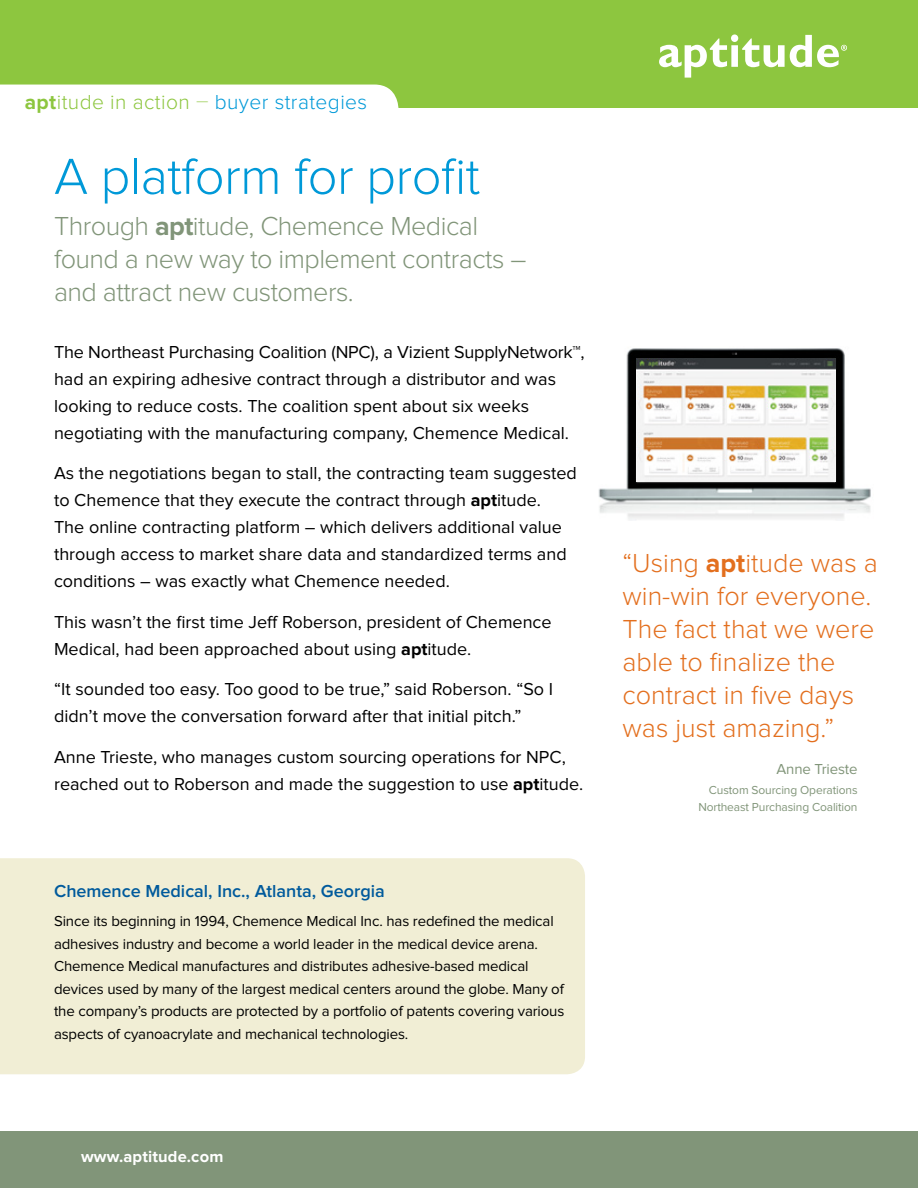
<style>
.page{position:relative;width:918px;height:1188px;background:#fff}
.page>*{position:absolute;margin:0;border:0;box-sizing:border-box;transform-origin:0 0}
.t1{font:300 52.5px "Proxima Nova";letter-spacing:-.01em;color:#0099d8}
.t2{font:300 27px/33px "Proxima Nova";color:#e36f1e}
.t3{font:300 27px/33px "Proxima Nova";letter-spacing:-.02em;color:#819579}
.t4{font:300 21px "Proxima Nova";letter-spacing:.02em;color:#0099d8}
.t5{font:18px/27px "Proxima Nova";color:#000}
.t6{font:600 18px "Proxima Nova";color:#005a9c}
.t7{font:700 16.5px "Proxima Nova";letter-spacing:.01em;color:#fff}
.t8{font:15px/22.5px "Proxima Nova";letter-spacing:-.01em;color:#000}
.t9{font:15px "Proxima Nova";letter-spacing:-.01em;color:#819579}
.t10{font:12px/16.5px "Proxima Nova";letter-spacing:-.01em;color:#819579;text-align:right}
.s1{font-weight:700;color:#8dc63f}
.s2{color:#8dc63f}
.s3{font-weight:100;color:#8dc63f}
.s4{font-weight:700}
</style>
<div class="page">
<div style="left:0;top:0;width:918px;height:108px;background:#8dc63f"></div>
<svg style="left:659px;top:34px;width:188px;height:44px"></svg>
<div style="left:0;top:858px;width:585px;height:216px;background:#f1eed5"></div>
<div style="left:0;top:1132px;width:918px;height:56px;background:#819579"></div>
<img style="left:598px;top:348px;width:273px;height:172px">
<img style="left:637px;top:358px;width:198px;height:124px">
<div style="left:0;top:85px;width:398px;height:23px;background:#fff"></div>
<p class="t4" style="left:25px;top:90px;width:344px"><span class="s1">apt</span><span class="s2">itude in action</span> <span class="s3">–</span> buyer strategies</p>
<h1 class="t1" style="left:54px;top:147px;width:427px">A platform for profit</h1>
<h2 class="t3" style="left:54px;top:210px;width:474px">Through <span class="s4">apt</span>itude, Chemence Medical found a new way to implement contracts – and attract new customers.</h2>
<p class="t5" style="left:54px;top:339px;width:532px">The Northeast Purchasing Coalition (NPC), a Vizient SupplyNetwork™, had an expiring adhesive contract through a distributor and was looking to reduce costs. The coalition spent about six weeks negotiating with the manufacturing company, Chemence Medical.</p>
<p class="t5" style="left:54px;top:460px;width:524px">As the negotiations began to stall, the contracting team suggested to Chemence that they execute the contract through <span class="s4">apt</span>itude.<br>The online contracting platform – which delivers additional value through access to market share data and standardized terms and conditions – was exactly what Chemence needed.</p>
<p class="t5" style="left:54px;top:609px;width:499px">This wasn’t the first time Jeff Roberson, president of Chemence<br>Medical, had been approached about using <span class="s4">apt</span>itude.</p>
<p class="t5" style="left:54px;top:676px;width:501px">“It sounded too easy. Too good to be true,” said Roberson. “So I didn’t move the conversation forward after that initial pitch.”</p>
<p class="t5" style="left:54px;top:744px;width:531px">Anne Trieste, who manages custom sourcing operations for NPC, reached out to Roberson and made the suggestion to use <span class="s4">apt</span>itude.</p>
<p class="t6" style="left:54px;top:881px;width:332px">Chemence Medical, Inc., Atlanta, Georgia</p>
<p class="t8" style="left:54px;top:910px;width:512px">Since its beginning in 1994, Chemence Medical Inc. has redefined the medical adhesives industry and become a world leader in the medical device arena.<br>Chemence Medical manufactures and distributes adhesive-based medical devices used by many of the largest medical centers around the globe. Many of the company’s products are protected by a portfolio of patents covering various aspects of cyanoacrylate and mechanical technologies.</p>
<h2 class="t2" style="left:623px;top:547px;width:257px">“Using <span class="s4">apt</span>itude was a win-win for everyone.<br>The fact that we were able to finalize the contract in five days was just amazing.”</h2>
<p class="t9" style="left:777px;top:760px;width:82px">Anne Trieste</p>
<p class="t10" style="left:698px;top:783px;width:161px">Custom Sourcing Operations<br>Northeast Purchasing Coalition</p>
<p class="t7" style="left:81px;top:1147px;width:144px">www.aptitude.com</p>
</div>
